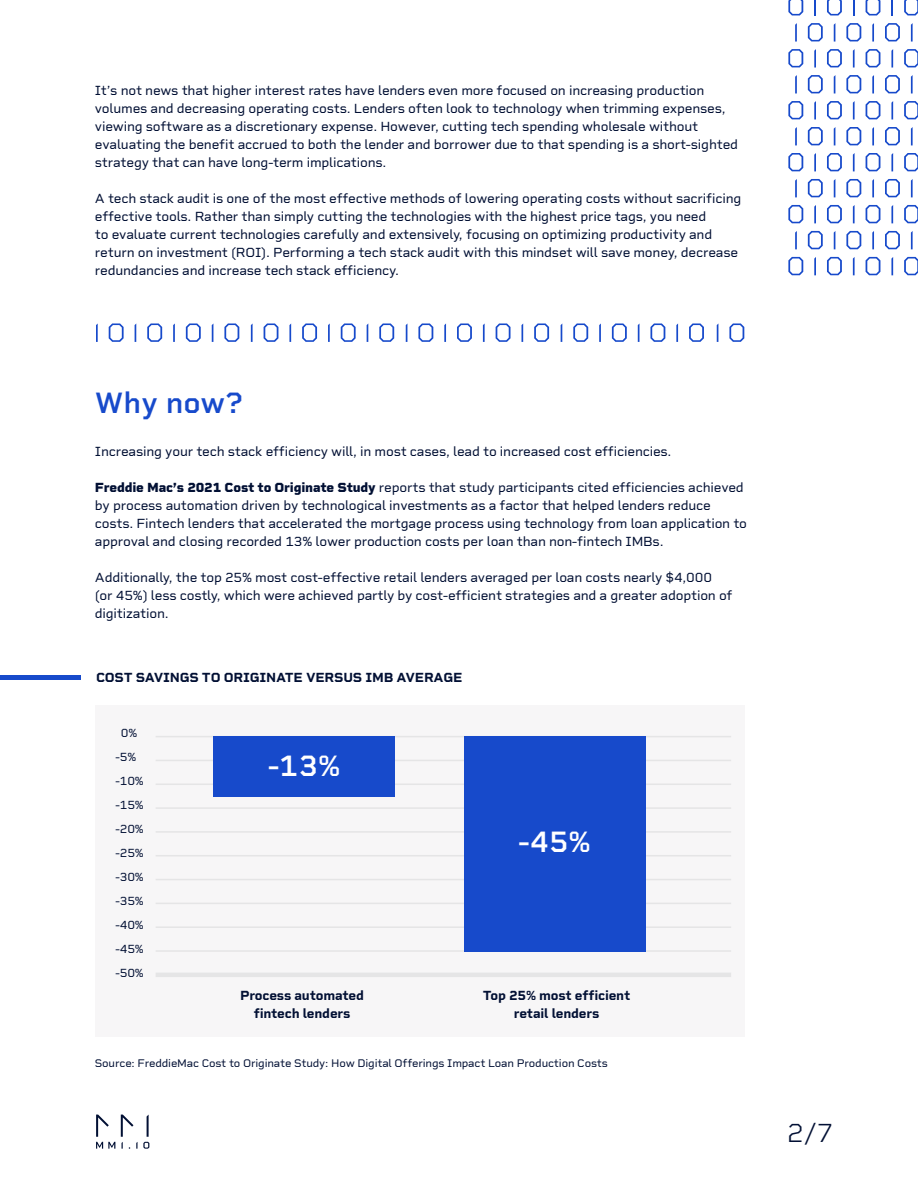
<style>
.page{position:relative;width:918px;height:1188px;background:#fff}
.page>*{position:absolute;margin:0;border:0;box-sizing:border-box;transform-origin:0 0}
.t1{font:600 30px "Rigid Square";color:#fff}
.t2{font:600 30px "Rigid Square";color:#174acb}
.t3{font:300 26.7px "Rigid Square";color:#021034}
.t4{font:13.5px/18px "Rigid Square";letter-spacing:-.015em;color:#021034}
.t5{font:700 13.5px/18px "Rigid Square";letter-spacing:-.015em;color:#021034;text-align:center}
.t6{font:12px/24px "Rigid Square";letter-spacing:-.015em;color:#021034}
.t7{font:11.25px "Rigid Square";letter-spacing:-.015em;color:#021034}
.s1{font-weight:800}
</style>
<div class="page">
<svg style="left:96px;top:1115px;width:53px;height:34px"></svg>
<div style="left:95px;top:705px;width:649px;height:332px;background:#f7f6f7"></div>
<svg style="left:109px;top:323px;width:15px;height:19px"></svg>
<svg style="left:186px;top:323px;width:15px;height:19px"></svg>
<svg style="left:147px;top:323px;width:15px;height:19px"></svg>
<svg style="left:224px;top:323px;width:15px;height:19px"></svg>
<svg style="left:96px;top:323px;width:2px;height:19px"></svg>
<svg style="left:173px;top:323px;width:2px;height:19px"></svg>
<svg style="left:135px;top:324px;width:1px;height:18px"></svg>
<svg style="left:212px;top:324px;width:1px;height:18px"></svg>
<svg style="left:264px;top:323px;width:14px;height:19px"></svg>
<svg style="left:341px;top:323px;width:15px;height:19px"></svg>
<svg style="left:302px;top:323px;width:15px;height:19px"></svg>
<svg style="left:379px;top:323px;width:15px;height:19px"></svg>
<svg style="left:251px;top:323px;width:2px;height:19px"></svg>
<svg style="left:328px;top:323px;width:2px;height:19px"></svg>
<svg style="left:289px;top:323px;width:2px;height:19px"></svg>
<svg style="left:367px;top:324px;width:1px;height:18px"></svg>
<svg style="left:418px;top:323px;width:15px;height:19px"></svg>
<svg style="left:496px;top:323px;width:15px;height:19px"></svg>
<svg style="left:457px;top:323px;width:15px;height:19px"></svg>
<svg style="left:534px;top:323px;width:15px;height:19px"></svg>
<svg style="left:406px;top:324px;width:1px;height:18px"></svg>
<svg style="left:483px;top:323px;width:2px;height:19px"></svg>
<svg style="left:444px;top:323px;width:2px;height:19px"></svg>
<svg style="left:521px;top:323px;width:2px;height:19px"></svg>
<svg style="left:573px;top:323px;width:15px;height:19px"></svg>
<svg style="left:650px;top:323px;width:15px;height:19px"></svg>
<svg style="left:612px;top:323px;width:15px;height:19px"></svg>
<svg style="left:689px;top:323px;width:15px;height:19px"></svg>
<svg style="left:561px;top:324px;width:1px;height:18px"></svg>
<svg style="left:638px;top:324px;width:1px;height:18px"></svg>
<svg style="left:599px;top:323px;width:2px;height:19px"></svg>
<svg style="left:676px;top:323px;width:2px;height:19px"></svg>
<svg style="left:729px;top:323px;width:15px;height:19px"></svg>
<svg style="left:717px;top:324px;width:1px;height:18px"></svg>
<hr style="left:156px;top:973px;width:575px;height:4px;background:#e5e5e6">
<hr style="left:156px;top:879px;width:575px;height:1px;background:#e5e5e6">
<hr style="left:156px;top:926px;width:575px;height:2px;background:#e5e5e6">
<hr style="left:156px;top:831px;width:575px;height:2px;background:#e5e5e6">
<hr style="left:156px;top:760px;width:575px;height:1px;background:#e5e5e6">
<hr style="left:156px;top:950px;width:575px;height:2px;background:#e5e5e6">
<hr style="left:156px;top:855px;width:575px;height:1px;background:#e5e5e6">
<hr style="left:156px;top:784px;width:575px;height:1px;background:#e5e5e6">
<hr style="left:156px;top:903px;width:575px;height:1px;background:#e5e5e6">
<hr style="left:156px;top:807px;width:575px;height:2px;background:#e5e5e6">
<hr style="left:156px;top:736px;width:575px;height:1px;background:#e5e5e6">
<div style="left:213px;top:737px;width:182px;height:60px;background:#174acb"></div>
<div style="left:464px;top:737px;width:182px;height:215px;background:#174acb"></div>
<svg style="left:788px;top:0;width:15px;height:15px"></svg>
<svg style="left:827px;top:0;width:15px;height:15px"></svg>
<svg style="left:904px;top:0;width:14px;height:15px"></svg>
<svg style="left:866px;top:0;width:14px;height:15px"></svg>
<svg style="left:814px;top:0;width:2px;height:16px"></svg>
<svg style="left:891px;top:0;width:2px;height:16px"></svg>
<svg style="left:853px;top:0;width:2px;height:16px"></svg>
<svg style="left:788px;top:205px;width:15px;height:18px"></svg>
<svg style="left:827px;top:205px;width:15px;height:18px"></svg>
<svg style="left:904px;top:205px;width:14px;height:18px"></svg>
<svg style="left:866px;top:205px;width:14px;height:18px"></svg>
<svg style="left:814px;top:205px;width:2px;height:18px"></svg>
<svg style="left:891px;top:205px;width:2px;height:18px"></svg>
<svg style="left:853px;top:205px;width:2px;height:18px"></svg>
<svg style="left:788px;top:153px;width:15px;height:18px"></svg>
<svg style="left:827px;top:153px;width:15px;height:18px"></svg>
<svg style="left:904px;top:153px;width:14px;height:18px"></svg>
<svg style="left:866px;top:153px;width:14px;height:18px"></svg>
<svg style="left:814px;top:153px;width:2px;height:18px"></svg>
<svg style="left:891px;top:153px;width:2px;height:18px"></svg>
<svg style="left:853px;top:153px;width:2px;height:18px"></svg>
<svg style="left:788px;top:49px;width:15px;height:18px"></svg>
<svg style="left:827px;top:49px;width:15px;height:18px"></svg>
<svg style="left:904px;top:49px;width:14px;height:18px"></svg>
<svg style="left:866px;top:49px;width:14px;height:18px"></svg>
<svg style="left:814px;top:49px;width:2px;height:19px"></svg>
<svg style="left:891px;top:49px;width:2px;height:19px"></svg>
<svg style="left:853px;top:49px;width:2px;height:19px"></svg>
<svg style="left:788px;top:257px;width:15px;height:18px"></svg>
<svg style="left:827px;top:257px;width:15px;height:18px"></svg>
<svg style="left:904px;top:257px;width:14px;height:18px"></svg>
<svg style="left:866px;top:257px;width:14px;height:18px"></svg>
<svg style="left:814px;top:257px;width:2px;height:18px"></svg>
<svg style="left:891px;top:257px;width:2px;height:18px"></svg>
<svg style="left:853px;top:257px;width:2px;height:18px"></svg>
<svg style="left:788px;top:101px;width:15px;height:18px"></svg>
<svg style="left:827px;top:101px;width:15px;height:18px"></svg>
<svg style="left:904px;top:101px;width:14px;height:18px"></svg>
<svg style="left:866px;top:101px;width:14px;height:18px"></svg>
<svg style="left:814px;top:101px;width:2px;height:18px"></svg>
<svg style="left:891px;top:101px;width:2px;height:18px"></svg>
<svg style="left:853px;top:101px;width:2px;height:18px"></svg>
<svg style="left:808px;top:23px;width:15px;height:18px"></svg>
<svg style="left:885px;top:23px;width:15px;height:18px"></svg>
<svg style="left:846px;top:23px;width:15px;height:18px"></svg>
<svg style="left:795px;top:23px;width:2px;height:19px"></svg>
<svg style="left:872px;top:23px;width:2px;height:19px"></svg>
<svg style="left:834px;top:23px;width:1px;height:19px"></svg>
<svg style="left:911px;top:23px;width:2px;height:19px"></svg>
<svg style="left:808px;top:231px;width:15px;height:18px"></svg>
<svg style="left:885px;top:231px;width:15px;height:18px"></svg>
<svg style="left:846px;top:231px;width:15px;height:18px"></svg>
<svg style="left:795px;top:231px;width:2px;height:18px"></svg>
<svg style="left:872px;top:231px;width:2px;height:18px"></svg>
<svg style="left:834px;top:231px;width:1px;height:18px"></svg>
<svg style="left:911px;top:231px;width:2px;height:18px"></svg>
<svg style="left:808px;top:179px;width:15px;height:18px"></svg>
<svg style="left:885px;top:179px;width:15px;height:18px"></svg>
<svg style="left:846px;top:179px;width:15px;height:18px"></svg>
<svg style="left:795px;top:179px;width:2px;height:18px"></svg>
<svg style="left:872px;top:179px;width:2px;height:18px"></svg>
<svg style="left:834px;top:179px;width:1px;height:18px"></svg>
<svg style="left:911px;top:179px;width:2px;height:18px"></svg>
<svg style="left:808px;top:75px;width:15px;height:18px"></svg>
<svg style="left:885px;top:75px;width:15px;height:18px"></svg>
<svg style="left:846px;top:75px;width:15px;height:18px"></svg>
<svg style="left:795px;top:75px;width:2px;height:18px"></svg>
<svg style="left:872px;top:75px;width:2px;height:18px"></svg>
<svg style="left:834px;top:75px;width:1px;height:18px"></svg>
<svg style="left:911px;top:75px;width:2px;height:18px"></svg>
<svg style="left:808px;top:127px;width:15px;height:18px"></svg>
<svg style="left:885px;top:127px;width:15px;height:18px"></svg>
<svg style="left:846px;top:127px;width:15px;height:18px"></svg>
<svg style="left:795px;top:127px;width:2px;height:18px"></svg>
<svg style="left:872px;top:127px;width:2px;height:18px"></svg>
<svg style="left:834px;top:127px;width:1px;height:18px"></svg>
<svg style="left:911px;top:127px;width:2px;height:18px"></svg>
<div style="left:0;top:675px;width:81px;height:5px;background:#174acb"></div>
<p class="t4" style="left:95px;top:82px;width:645px">It’s not news that higher interest rates have lenders even more focused on increasing production volumes and decreasing operating costs. Lenders often look to technology when trimming expenses, viewing software as a discretionary expense. However, cutting tech spending wholesale without evaluating the benefit accrued to both the lender and borrower due to that spending is a short-sighted strategy that can have long-term implications.</p>
<p class="t4" style="left:95px;top:190px;width:648px">A tech stack audit is one of the most effective methods of lowering operating costs without sacrificing effective tools. Rather than simply cutting the technologies with the highest price tags, you need<br>to evaluate current technologies carefully and extensively, focusing on optimizing productivity and return on investment (ROI). Performing a tech stack audit with this mindset will save money, decrease redundancies and increase tech stack efficiency.</p>
<h1 class="t2" style="left:95px;top:384px;width:149px">Why now?</h1>
<p class="t4" style="left:95px;top:442px;width:578px">Increasing your tech stack efficiency will, in most cases, lead to increased cost efficiencies.</p>
<p class="t4" style="left:95px;top:478px;width:654px"><span class="s1">Freddie Mac’s 2021 Cost to Originate Study</span> reports that study participants cited efficiencies achieved by process automation driven by technological investments as a factor that helped lenders reduce costs. Fintech lenders that accelerated the mortgage process using technology from loan application to approval and closing recorded 13% lower production costs per loan than non-fintech IMBs.</p>
<p class="t4" style="left:95px;top:568px;width:639px">Additionally, the top 25% most cost-effective retail lenders averaged per loan costs nearly $4,000 (or 45%) less costly, which were achieved partly by cost-efficient strategies and a greater adoption of digitization.</p>
<p class="t5" style="left:96px;top:668px;width:368px">COST SAVINGS TO ORIGINATE VERSUS IMB AVERAGE</p>
<p class="t6" style="left:116px;top:721px;width:30px;text-indent:5px">0% -5% -10% -15% -20% -25% -30% -35% -40% -45% -50%</p>
<h1 class="t1" style="left:268px;top:748px;width:74px">-13%</h1>
<h1 class="t1" style="left:519px;top:824px;width:74px">-45%</h1>
<p class="t5" style="left:240px;top:987px;width:126px">Process automated fintech lenders</p>
<p class="t5" style="left:483px;top:987px;width:149px">Top 25% most efficient retail lenders</p>
<p class="t7" style="left:95px;top:1057px;width:514px">Source: FreddieMac Cost to Originate Study: How Digital Offerings Impact Loan Production Costs</p>
<h2 class="t3" style="left:787px;top:1117px;width:48px">2/7</h2>
</div>
